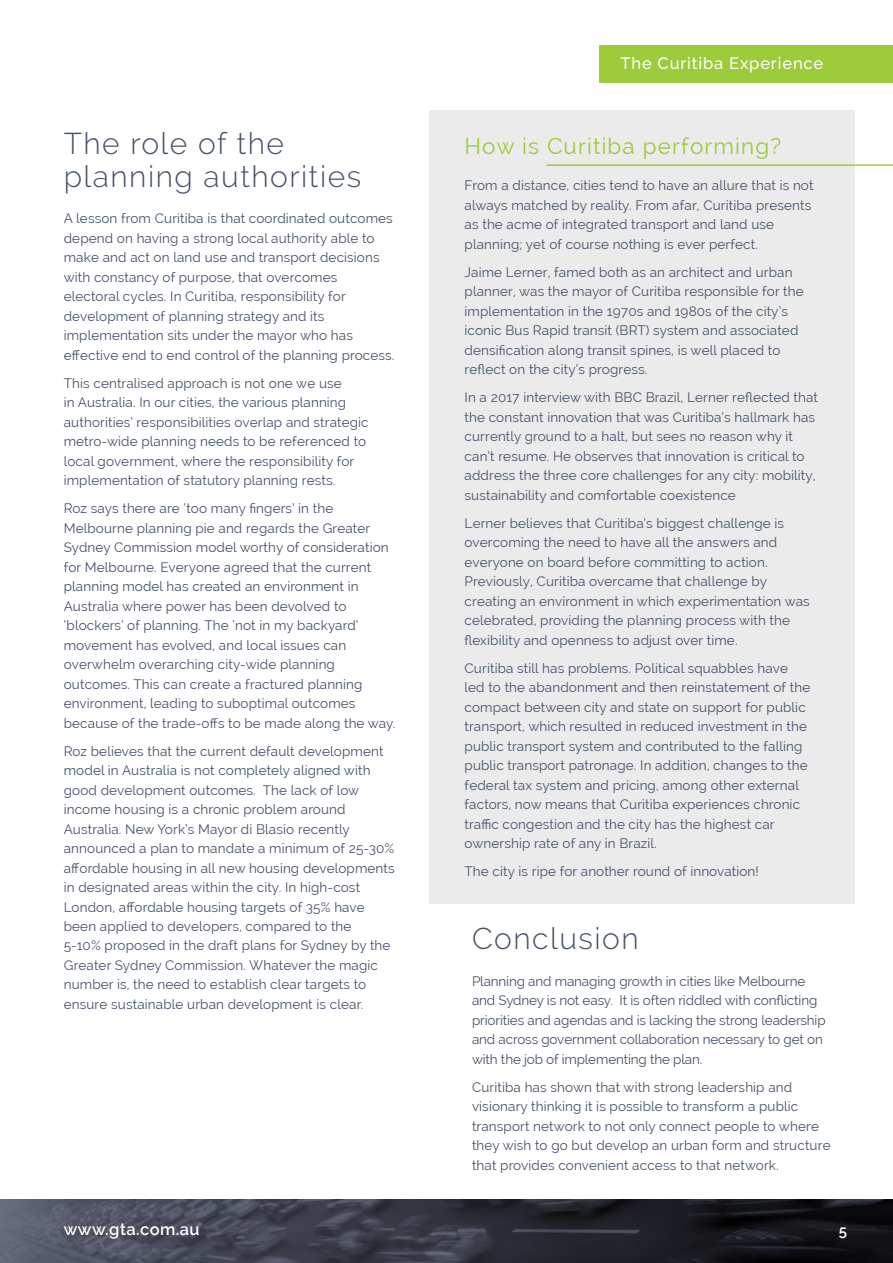
<style>
.page{position:relative;width:893px;height:1263px;background:#fff}
.page>*{position:absolute;margin:0;border:0;box-sizing:border-box;transform-origin:0 0}
.t1{font:300 30px/33px "Raleway";letter-spacing:.05em;color:#465268}
.t2{font:22.5px "Raleway";letter-spacing:.05em;color:#9ccb3b}
.t3{font:500 16.5px "Raleway";letter-spacing:.05em;color:#fff}
.t4{font:600 16.5px "Raleway";letter-spacing:.025em;color:#fff}
.t5{font:600 15px "Raleway";color:#fff}
.t6{font:13.5px/19.5px "Raleway";letter-spacing:.01em;color:#465268}
.t7{font:13.5px/19.5px "Raleway";letter-spacing:-.01em;color:#465268}
</style>
<div class="page">
<div style="left:429px;top:111px;width:426px;height:793px;background:#ebebec"></div>
<svg style="left:0;top:1199px;width:893px;height:64px;background:#32343e"></svg>
<div style="left:600px;top:45px;width:293px;height:37px;background:#9ccb3b"></div>
<hr style="left:546px;top:164px;width:347px;height:2px;background:#9ccb3b">
<h1 class="t1" style="left:64px;top:126px;width:299px">The role of the planning authorities</h1>
<p class="t6" style="left:64px;top:209px;width:332px">A lesson from Curitiba is that coordinated outcomes depend on having a strong local authority able to make and act on land use and transport decisions with constancy of purpose, that overcomes electoral cycles. In Curitiba, responsibility for development of planning strategy and its implementation sits under the mayor who has effective end to end control of the planning process.</p>
<p class="t6" style="left:64px;top:373px;width:306px">This centralised approach is not one we use<br>in Australia. In our cities, the various planning authorities’ responsibilities overlap and strategic metro-wide planning needs to be referenced to local government, where the responsibility for implementation of statutory planning rests.</p>
<p class="t6" style="left:64px;top:498px;width:333px">Roz says there are ‘too many fingers’ in the Melbourne planning pie and regards the Greater Sydney Commission model worthy of consideration for Melbourne. Everyone agreed that the current planning model has created an environment in Australia where power has been devolved to ‘blockers’ of planning. The ‘not in my backyard’ movement has evolved, and local issues can overwhelm overarching city-wide planning outcomes. This can create a fractured planning environment, leading to suboptimal outcomes because of the trade-offs to be made along the way.</p>
<p class="t6" style="left:64px;top:741px;width:332px">Roz believes that the current default development model in Australia is not completely aligned with good development outcomes. The lack of low income housing is a chronic problem around Australia. New York’s Mayor di Blasio recently announced a plan to mandate a minimum of 25-30% affordable housing in all new housing developments in designated areas within the city. In high-cost London, affordable housing targets of 35% have been applied to developers, compared to the<br>5-10% proposed in the draft plans for Sydney by the Greater Sydney Commission. Whatever the magic number is, the need to establish clear targets to ensure sustainable urban development is clear.</p>
<p class="t3" style="left:620px;top:54px;width:204px">The Curitiba Experience</p>
<h2 class="t2" style="left:465px;top:133px;width:318px">How is Curitiba performing?</h2>
<p class="t6" style="left:465px;top:176px;width:350px">From a distance, cities tend to have an allure that is not always matched by reality. From afar, Curitiba presents as the acme of integrated transport and land use planning; yet of course nothing is ever perfect.</p>
<p class="t6" style="left:465px;top:262px;width:341px">Jaime Lerner, famed both as an architect and urban planner, was the mayor of Curitiba responsible for the implementation in the 1970s and 1980s of the city’s iconic Bus Rapid transit (BRT) system and associated densification along transit spines, is well placed to reflect on the city’s progress.</p>
<p class="t6" style="left:465px;top:387px;width:355px">In a 2017 interview with BBC Brazil, Lerner reflected that the constant innovation that was Curitiba’s hallmark has currently ground to a halt, but sees no reason why it can’t resume. He observes that innovation is critical to address the three core challenges for any city: mobility, sustainability and comfortable coexistence</p>
<p class="t6" style="left:465px;top:513px;width:347px">Lerner believes that Curitiba’s biggest challenge is overcoming the need to have all the answers and everyone on board before committing to action.<br>Previously, Curitiba overcame that challenge by creating an environment in which experimentation was celebrated, providing the planning process with the flexibility and openness to adjust over time.</p>
<p class="t6" style="left:465px;top:658px;width:347px">Curitiba still has problems. Political squabbles have led to the abandonment and then reinstatement of the compact between city and state on support for public transport, which resulted in reduced investment in the public transport system and contributed to the falling public transport patronage. In addition, changes to the federal tax system and pricing, among other external factors, now means that Curitiba experiences chronic traffic congestion and the city has the highest car ownership rate of any in Brazil.</p>
<p class="t6" style="left:465px;top:861px;width:296px">The city is ripe for another round of innovation!</p>
<h1 class="t1" style="left:472px;top:922px;width:168px">Conclusion</h1>
<p class="t7" style="left:472px;top:971px;width:355px">Planning and managing growth in cities like Melbourne and Sydney is not easy. It is often riddled with conflicting priorities and agendas and is lacking the strong leadership and across government collaboration necessary to get on with the job of implementing the plan.</p>
<p class="t6" style="left:472px;top:1077px;width:360px">Curitiba has shown that with strong leadership and visionary thinking it is possible to transform a public transport network to not only connect people to where they wish to go but develop an urban form and structure that provides convenient access to that network.</p>
<p class="t4" style="left:64px;top:1219px;width:137px">www.gta.com.au</p>
<p class="t5" style="left:839px;top:1221px;width:10px">5</p>
</div>
